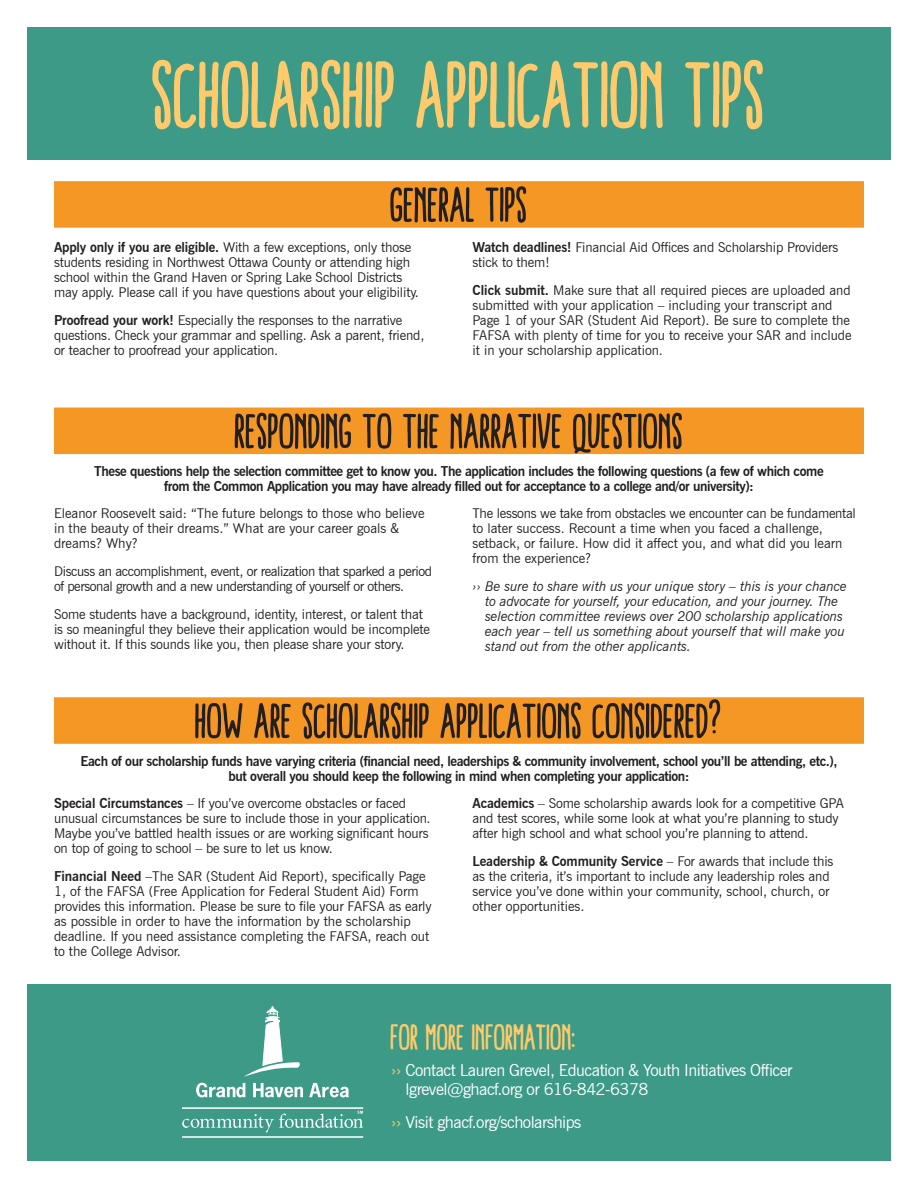
<style>
.page{position:relative;width:918px;height:1188px;background:#fff}
.page>*{position:absolute;margin:0;border:0;box-sizing:border-box;transform-origin:0 0}
.t1{font:97.5px "BRIGHTSIGHT";color:#feca6b}
.subhead{font:51px "BRIGHTSIGHT";color:#231f20}
.t2{font:37.5px "BRIGHTSIGHT";color:#feca6b}
.t3{font:16.5px/19.5px "News Gothic BT";letter-spacing:-.03em;color:#fff}
.t4{font:13.5px/15px "News Gothic BT";letter-spacing:-.01em;color:#231f20}
.t5{font:700 13.5px/15px "News Gothic BT";letter-spacing:-.03em;color:#231f20;text-align:center}
.t6{font:italic 13.5px/15px "News Gothic BT";letter-spacing:-.01em;color:#231f20}
.t7{font:13.5px/15px "News Gothic BT";letter-spacing:-.03em;color:#231f20}
.s1{font-weight:700}
.s2{color:#feca6b}
</style>
<div class="page">
<div style="left:27px;top:27px;width:864px;height:133px;background:#3c9a87"></div>
<div style="left:27px;top:985px;width:864px;height:176px;background:#3c9a87"></div>
<div style="left:54px;top:181px;width:810px;height:47px;background:#f59724"></div>
<div style="left:54px;top:408px;width:810px;height:46px;background:#f59724"></div>
<svg style="left:196px;top:1083px;width:49px;height:14px"></svg>
<svg style="left:253px;top:1083px;width:50px;height:14px"></svg>
<svg style="left:309px;top:1083px;width:40px;height:14px"></svg>
<svg style="left:182px;top:1111px;width:181px;height:21px"></svg>
<hr style="left:182px;top:1107px;width:181px;height:2px;background:#fff">
<hr style="left:182px;top:1136px;width:181px;height:2px;background:#fff">
<svg style="left:244px;top:1006px;width:56px;height:71px"></svg>
<div style="left:54px;top:697px;width:810px;height:47px;background:#f59724"></div>
<p class="t1" style="left:152px;top:42px;width:615px">SCHOLARSHIP APPLICATION TIPS</p>
<p class="subhead" style="left:390px;top:177px;width:139px">GENERAL TIPS</p>
<p class="t4" style="left:54px;top:240px;width:367px"><span class="s1">Apply only if you are eligible.</span> With a few exceptions, only those students residing in Northwest Ottawa County or attending high school within the Grand Haven or Spring Lake School Districts may apply. Please call if you have questions about your eligibility.</p>
<p class="t4" style="left:54px;top:313px;width:372px"><span class="s1">Proofread your work!</span> Especially the responses to the narrative questions. Check your grammar and spelling. Ask a parent, friend, or teacher to proofread your application.</p>
<p class="t4" style="left:472px;top:240px;width:367px"><span class="s1">Watch deadlines!</span> Financial Aid Offices and Scholarship Providers stick to them!</p>
<p class="t4" style="left:472px;top:283px;width:381px"><span class="s1">Click submit.</span> Make sure that all required pieces are uploaded and submitted with your application – including your transcript and Page 1 of your SAR (Student Aid Report). Be sure to complete the FAFSA with plenty of time for you to receive your SAR and include it in your scholarship application.</p>
<p class="subhead" style="left:235px;top:404px;width:450px">RESPONDING TO THE NARRATIVE QUESTIONS</p>
<p class="t5" style="left:94px;top:463px;width:731px">These questions help the selection committee get to know you. The application includes the following questions (a few of which come from the Common Application you may have already filled out for acceptance to a college and/or university):</p>
<p class="t4" style="left:54px;top:505px;width:372px">Eleanor Roosevelt said: “The future belongs to those who believe in the beauty of their dreams.” What are your career goals &amp; dreams? Why?</p>
<p class="t7" style="left:54px;top:563px;width:379px">Discuss an accomplishment, event, or realization that sparked a period of personal growth and a new understanding of yourself or others.</p>
<p class="t4" style="left:54px;top:606px;width:378px">Some students have a background, identity, interest, or talent that is so meaningful they believe their application would be incomplete without it. If this sounds like you, then please share your story.</p>
<p class="t4" style="left:472px;top:505px;width:385px">The lessons we take from obstacles we encounter can be fundamental to later success. Recount a time when you faced a challenge, setback, or failure. How did it affect you, and what did you learn from the experience?</p>
<p class="t6" style="left:485px;top:578px;width:363px;text-indent:-13px">›› Be sure to share with us your unique story – this is your chance to advocate for yourself, your education, and your journey. The selection committee reviews over 200 scholarship applications each year – tell us something about yourself that will make you stand out from the other applicants.</p>
<p class="subhead" style="left:195px;top:693px;width:529px">HOW ARE SCHOLARSHIP APPLICATIONS CONSIDERED?</p>
<p class="t5" style="left:80px;top:753px;width:759px">Each of our scholarship funds have varying criteria (financial need, leaderships &amp; community involvement, school you’ll be attending, etc.), but overall you should keep the following in mind when completing your application:</p>
<p class="t4" style="left:54px;top:795px;width:378px"><span class="s1">Special Circumstances</span> – If you’ve overcome obstacles or faced unusual circumstances be sure to include those in your application.<br>Maybe you’ve battled health issues or are working significant hours on top of going to school – be sure to let us know.</p>
<p class="t4" style="left:54px;top:868px;width:379px"><span class="s1">Financial Need</span> –The SAR (Student Aid Report), specifically Page 1, of the FAFSA (Free Application for Federal Student Aid) Form provides this information. Please be sure to file your FAFSA as early as possible in order to have the information by the scholarship deadline. If you need assistance completing the FAFSA, reach out to the College Advisor.</p>
<p class="t4" style="left:472px;top:795px;width:373px"><span class="s1">Academics</span> – Some scholarship awards look for a competitive GPA and test scores, while some look at what you’re planning to study after high school and what school you’re planning to attend.</p>
<p class="t4" style="left:472px;top:853px;width:362px"><span class="s1">Leadership &amp; Community Service</span> – For awards that include this as the criteria, it’s important to include any leadership roles and service you’ve done within your community, school, church, or other opportunities.</p>
<p class="t2" style="left:391px;top:1017px;width:187px">FOR MORE INFORMATION:</p>
<p class="t3" style="left:406px;top:1060px;width:389px;text-indent:-15px"><span class="s2">››</span> Contact Lauren Grevel, Education &amp; Youth Initiatives Officer lgrevel@ghacf.org or 616-842-6378</p>
<p class="t3" style="left:391px;top:1113px;width:192px"><span class="s2">››</span> Visit ghacf.org/scholarships</p>
</div>
